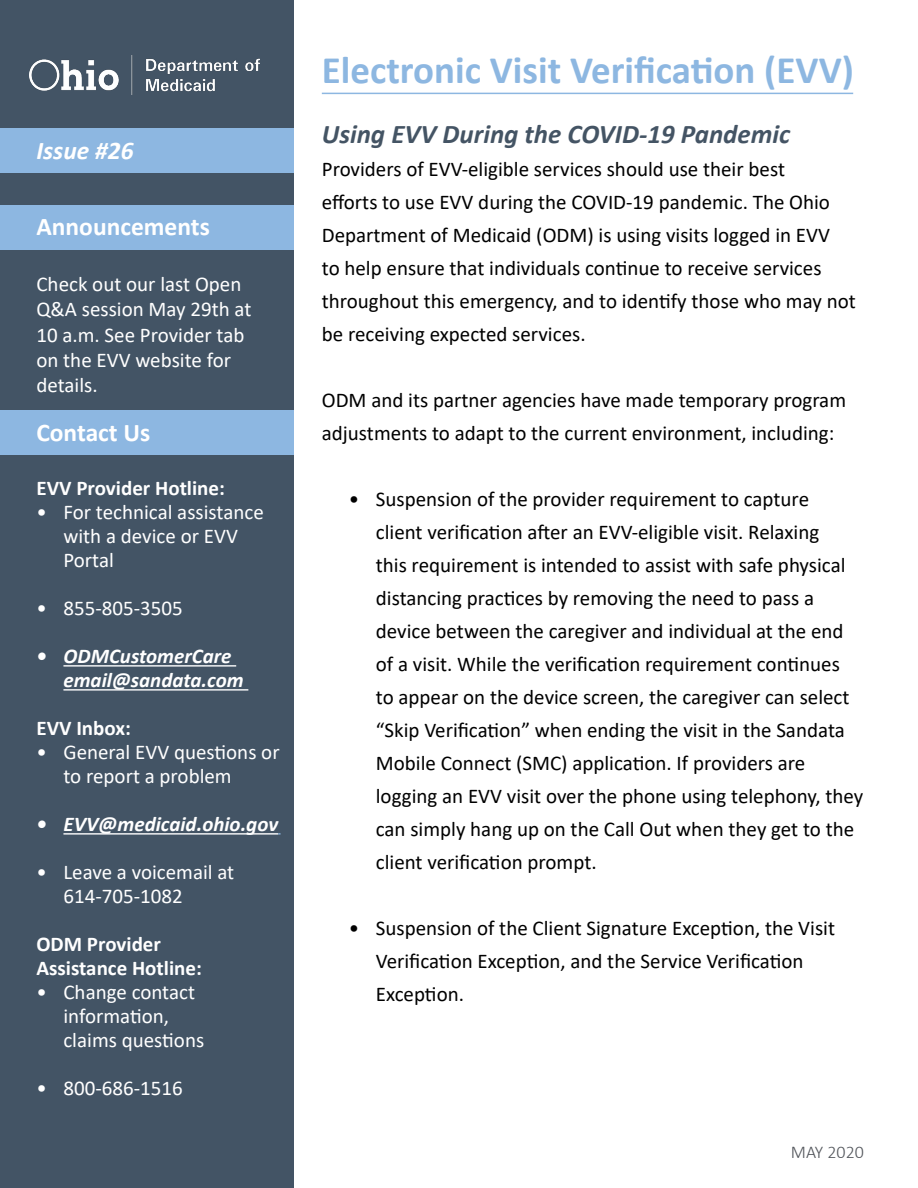
<style>
.page{position:relative;width:918px;height:1188px;background:#fff}
.page>*{position:absolute;margin:0;border:0;box-sizing:border-box;transform-origin:0 0}
.t1{font:700 39px "Calibri";color:#8db7e1}
.t2{font:italic 700 27px "Calibri";color:#445464}
.t3{font:700 25.5px "Calibri";color:#fff}
.t4{font:italic 700 25.5px "Calibri";color:#fff}
.t5{font:21px/33px "Calibri";color:#000}
.t6{font:21px/24px "Calibri";color:#fff}
.t7{font:700 21px "Calibri";color:#fff}
.t8{font:italic 700 21px/24px "Calibri";color:#fff}
.t9{font:300 18px "Calibri";color:#52555b}
</style>
<div class="page">
<div style="left:0;top:0;width:294px;height:1188px;background:#435465"></div>
<div style="left:0;top:205px;width:294px;height:44px;background:#8db7e1"></div>
<div style="left:0;top:411px;width:294px;height:44px;background:#8db7e1"></div>
<div style="left:0;top:129px;width:294px;height:44px;background:#8db7e1"></div>
<img style="left:30px;top:56px;width:229px;height:39px">
<hr style="left:63px;top:665px;width:173px;height:2px;background:#fff">
<hr style="left:63px;top:689px;width:185px;height:2px;background:#fff">
<hr style="left:63px;top:833px;width:215px;height:2px;background:#fff">
<hr style="left:322px;top:93px;width:531px;height:1px;background:#8db7e1">
<p class="t4" style="left:36px;top:132px;width:99px">Issue #26</p>
<p class="t3" style="left:36px;top:209px;width:175px">Announcements</p>
<p class="t6" style="left:36px;top:271px;width:216px;line-height:25.2px">Check out our last Open<br>Q&amp;A session May 29th at<br>10 a.m. See Provider tab on the EVV website for details.</p>
<p class="t3" style="left:36px;top:414px;width:115px">Contact Us</p>
<p class="t7" style="left:36px;top:474px;width:190px">EVV Provider Hotline:</p>
<p class="t6" style="left:63px;top:500px;width:202px;text-indent:-27px">• For technical assistance with a device or EVV<br>Portal</p>
<p class="t6" style="left:36px;top:596px;width:148px">• 855-805-3505</p>
<p class="t8" style="left:63px;top:644px;width:182px;text-indent:-27px">• ODMCustomerCare email@sandata.com</p>
<p class="t7" style="left:36px;top:714px;width:96px">EVV Inbox:</p>
<p class="t6" style="left:63px;top:740px;width:218px;text-indent:-27px">• General EVV questions or to report a problem</p>
<p class="t8" style="left:36px;top:812px;width:243px">• EVV@medicaid.ohio.gov</p>
<p class="t6" style="left:63px;top:860px;width:172px;text-indent:-27px">• Leave a voicemail at<br>614-705-1082</p>
<p class="t7" style="left:36px;top:930px;width:126px">ODM Provider</p>
<p class="t7" style="left:36px;top:954px;width:167px">Assistance Hotline:</p>
<p class="t6" style="left:36px;top:980px;width:160px;text-align:center">• Change contact information,</p>
<p class="t6" style="left:63px;top:1028px;width:142px">claims questions</p>
<p class="t6" style="left:36px;top:1076px;width:148px">• 800-686-1516</p>
<p class="t1" style="left:322px;top:43px;width:534px">Electronic Visit Verification (EVV)</p>
<p class="t2" style="left:322px;top:115px;width:470px">Using EVV During the COVID-19 Pandemic</p>
<p class="t5" style="left:322px;top:152px;width:535px">Providers of EVV-eligible services should use their best<br>efforts to use EVV during the COVID-19 pandemic. The Ohio Department of Medicaid (ODM) is using visits logged in EVV<br>to help ensure that individuals continue to receive services throughout this emergency, and to identify those who may not be receiving expected services.</p>
<p class="t5" style="left:322px;top:383px;width:526px">ODM and its partner agencies have made temporary program adjustments to adapt to the current environment, including:</p>
<p class="t5" style="left:376px;top:482px;width:489px;text-indent:-27px">• Suspension of the provider requirement to capture<br>client verification after an EVV-eligible visit. Relaxing<br>this requirement is intended to assist with safe physical distancing practices by removing the need to pass a device between the caregiver and individual at the end of a visit. While the verification requirement continues<br>to appear on the device screen, the caregiver can select “Skip Verification” when ending the visit in the Sandata Mobile Connect (SMC) application. If providers are logging an EVV visit over the phone using telephony, they can simply hang up on the Call Out when they get to the client verification prompt.</p>
<p class="t5" style="left:376px;top:911px;width:461px;text-indent:-27px">• Suspension of the Client Signature Exception, the Visit<br>Verification Exception, and the Service Verification<br>Exception.</p>
<p class="t9" style="left:791px;top:1141px;width:75px">MAY 2020</p>
</div>
